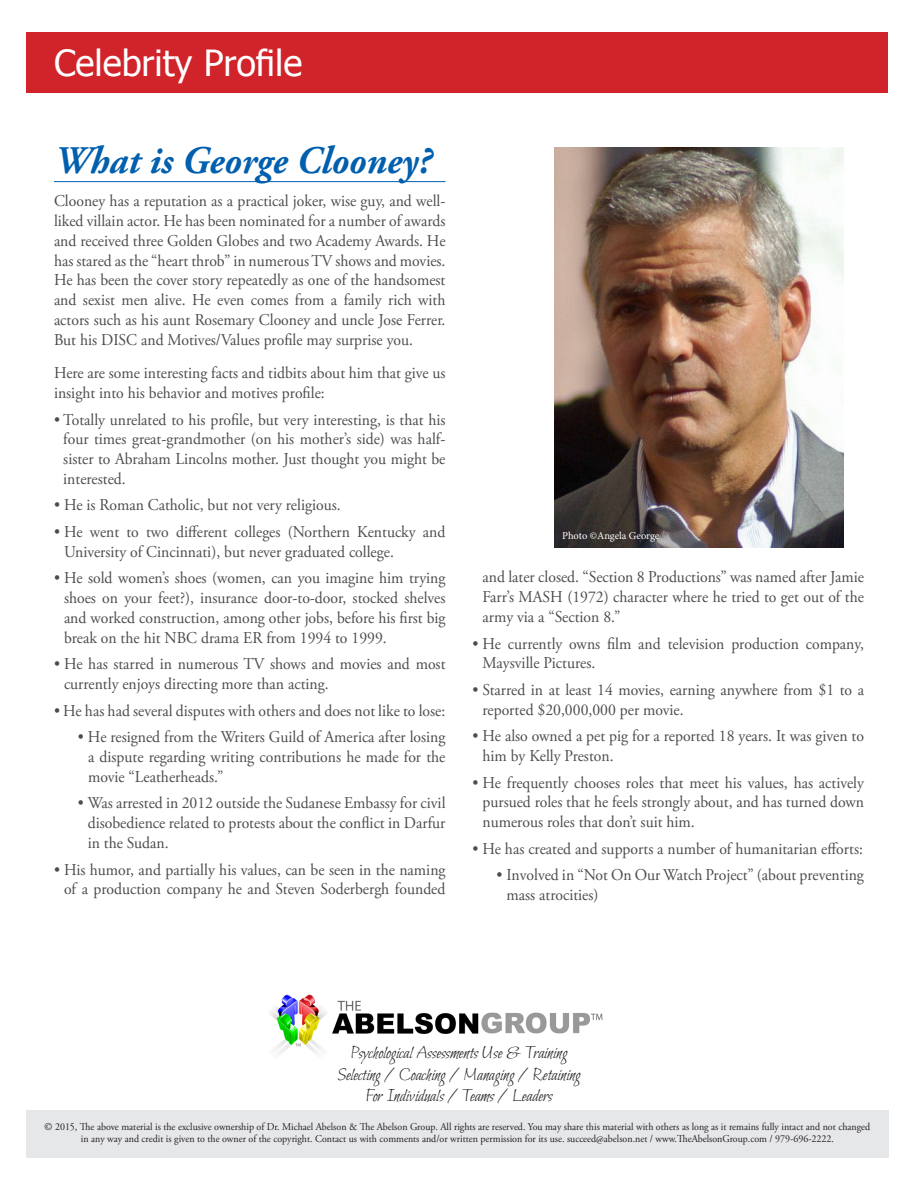
<style>
.page{position:relative;width:918px;height:1188px;background:#fff}
.page>*{position:absolute;margin:0;border:0;box-sizing:border-box;transform-origin:0 0}
.t1{font:italic 700 39px "Adobe Garamond Pro";color:#015fae;scale:.96 1}
.t2{font:36px "Tahoma";color:#fff}
.t3{font:18px "Bilbo";color:#231f20}
.t4{font:16.5px/19.8px "Adobe Garamond Pro";color:#4b4c4d;text-align:justify;scale:.95 1}
.t5{font:10.5px/12.6px "Adobe Garamond Pro";color:#231f20;text-align:center;scale:.95 1}
.t6{font:10.5px "Minion Pro";letter-spacing:-.005em;color:#fff}
</style>
<div class="page">
<div style="left:26px;top:1110px;width:863px;height:48px;background:#e6e7e9"></div>
<div style="left:26px;top:32px;width:862px;height:61px;background:#d1232a"></div>
<img style="left:270px;top:994px;width:333px;height:61px">
<img style="left:554px;top:147px;width:289px;height:400px">
<hr style="left:54px;top:181px;width:392px;height:1px;background:#015fae">
<p class="t2" style="left:54px;top:38px;width:250px">Celebrity Profile</p>
<p class="t1" style="left:54px;top:138px;width:394px">What is George Clooney?</p>
<p class="t4" style="left:54px;top:192px;width:414px">Clooney has a reputation as a practical joker, wise guy, and well&shy;liked villain actor. He has been nominated for a number of awards and received three Golden Globes and two Academy Awards. He has stared as the “heart throb” in numerous TV shows and movies.<br>He has been the cover story repeatedly as one of the handsomest and sexist men alive. He even comes from a family rich with actors such as his aunt Rosemary Clooney and uncle Jose Ferrer.<br>But his DISC and Motives/Values profile may surprise you.</p>
<p class="t4" style="left:54px;top:364px;width:414px">Here are some interesting facts and tidbits about him that give us insight into his behavior and motives profile:</p>
<p class="t4" style="left:63px;top:410px;width:404px;text-indent:-9px">• Totally unrelated to his profile, but very interesting, is that his four times great-grandmother (on his mother’s side) was half&shy;sister to Abraham Lincolns mother. Just thought you might be interested.</p>
<p class="t4" style="left:54px;top:496px;width:303px">• He is Roman Catholic, but not very religious.</p>
<p class="t4" style="left:64px;top:522px;width:403px;text-indent:-10px">• He went to two different colleges (Northern Kentucky and<br>University of Cincinnati), but never graduated college.</p>
<p class="t4" style="left:64px;top:569px;width:403px;text-indent:-10px">• He sold women’s shoes (women, can you imagine him trying shoes on your feet?), insurance door-to-door, stocked shelves and worked construction, among other jobs, before his first big break on the hit NBC drama ER from 1994 to 1999.</p>
<p class="t4" style="left:64px;top:655px;width:403px;text-indent:-10px">• He has starred in numerous TV shows and movies and most currently enjoys directing more than acting.</p>
<p class="t4" style="left:54px;top:701px;width:414px">• He has had several disputes with others and does not like to lose:</p>
<p class="t4" style="left:88px;top:728px;width:378px;text-indent:-10px">• He resigned from the Writers Guild of America after losing a dispute regarding writing contributions he made for the movie “Leatherheads.”</p>
<p class="t4" style="left:88px;top:794px;width:378px;text-indent:-10px">• Was arrested in 2012 outside the Sudanese Embassy for civil disobedience related to protests about the conflict in Darfur in the Sudan.</p>
<p class="t4" style="left:54px;top:860px;width:414px;text-align:right">• His humor, and partially his values, can be seen in the naming of a production company he and Steven Soderbergh founded</p>
<p class="t6" style="left:562px;top:529px;width:99px">Photo ©Angela George</p>
<p class="t4" style="left:483px;top:568px;width:403px">and later closed. “Section 8 Productions” was named after Jamie Farr’s MASH (1972) character where he tried to get out of the army via a “Section 8.”</p>
<p class="t4" style="left:483px;top:634px;width:403px;text-indent:-10px">• He currently owns film and television production company,<br>Maysville Pictures.</p>
<p class="t4" style="left:483px;top:680px;width:403px;text-indent:-10px">• Starred in at least 14 movies, earning anywhere from $1 to a reported $20,000,000 per movie.</p>
<p class="t4" style="left:483px;top:727px;width:403px;text-indent:-10px">• He also owned a pet pig for a reported 18 years. It was given to him by Kelly Preston.</p>
<p class="t4" style="left:483px;top:773px;width:403px;text-indent:-10px">• He frequently chooses roles that meet his values, has actively pursued roles that he feels strongly about, and has turned down numerous roles that don’t suit him.</p>
<p class="t4" style="left:472px;top:839px;width:413px">• He has created and supports a number of humanitarian efforts:</p>
<p class="t4" style="left:507px;top:866px;width:378px;text-indent:-10px">• Involved in “Not On Our Watch Project” (about preventing mass atrocities)</p>
<p class="t3" style="left:351px;top:1043px;width:218px">Psychological Assessments Use &amp; Training</p>
<p class="t3" style="left:337px;top:1065px;width:245px">Selecting / Coaching / Managing / Retaining</p>
<p class="t3" style="left:366px;top:1086px;width:188px">For Individuals / Teams / Leaders</p>
<p class="t5" style="left:45px;top:1120px;width:871px">© 2015, The above material is the exclusive ownership of Dr. Michael Abelson &amp; The Abelson Group. All rights are reserved. You may share this material with others as long as it remains fully intact and not changed in any way and credit is given to the owner of the copyright. Contact us with comments and/or written permission for its use. succeed@abelson.net / www.TheAbelsonGroup.com / 979-696-2222.</p>
</div>
